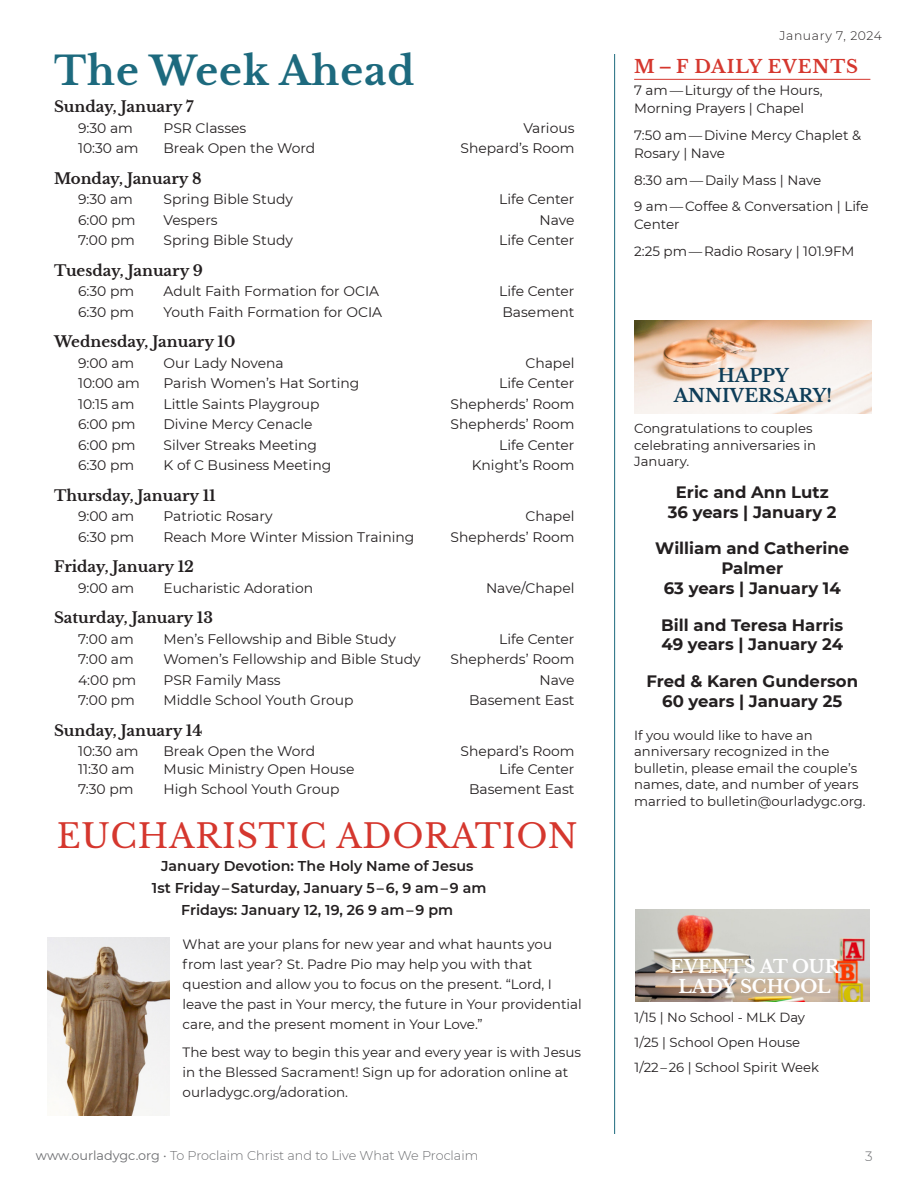
<style>
.page{position:relative;width:918px;height:1188px;background:#fff}
.page>*{position:absolute;margin:0;border:0;box-sizing:border-box;transform-origin:0 0}
.t1{font:700 39px "Libre Baskerville";letter-spacing:.025em;color:#1d6a7e}
.t2{font:33px "Libre Baskerville";letter-spacing:.025em;color:#d5372e}
.Sidebar_Title{font:700 18px/19.8px "Libre Baskerville";color:#fff;text-align:center}
.Sidebar_Title-2{font:700 18px/19.8px "Libre Baskerville";color:#0e3d58;text-align:center}
.Sidebar_Title-3{font:700 18px "Libre Baskerville";letter-spacing:.05em;color:#d5372e}
.Anniversary_Names___Dates{font:700 16.5px/19.8px "Montserrat";color:#231f20;text-align:center}
.Date{font:700 15px "Libre Baskerville";color:#231f20}
.Sidebar_subtitle{font:600 14.25px "Montserrat";color:#231f20}
.Calendar_Listing{font:13.8px "Montserrat";color:#231f20}
.Body_Copy{font:13.5px/20px "Montserrat";color:#231f20}
.M-F_Daily_Events{font:13.5px/18px "Montserrat";color:#231f20}
.t3{font:300 13.5px "Montserrat";color:#6c6d70}
.Anniversary_Names___Dates-2{font:13.2px/16.5px "Montserrat";color:#231f20}
.Sidebar_Copy{font:13.2px/16.5px "Montserrat";color:#231f20}
.t4{font:300 12.75px "Montserrat";color:#6c6d70}
.t5{font:300 12.3px "Montserrat";letter-spacing:.05em;color:#231f20}
.s1{font-weight:400}
</style>
<div class="page">
<hr style="left:614px;top:54px;width:1px;height:1080px;background:#1d6a7e">
<hr style="left:634px;top:79px;width:236px;height:1px;background:#d5372e">
<img style="left:635px;top:909px;width:234px;height:93px">
<img style="left:47px;top:937px;width:122px;height:179px">
<img style="left:635px;top:320px;width:236px;height:93px">
<p class="t1" style="left:54px;top:47px;width:362px">The Week Ahead</p>
<p class="Date" style="left:54px;top:98px;width:141px">Sunday, January 7</p>
<p class="Calendar_Listing" style="left:78px;top:118px;width:56px">9:30 am</p>
<p class="Calendar_Listing" style="left:164px;top:118px;width:84px">PSR Classes</p>
<p class="Calendar_Listing" style="left:523px;top:118px;width:53px">Various</p>
<p class="Calendar_Listing" style="left:78px;top:139px;width:62px">10:30 am</p>
<p class="Calendar_Listing" style="left:164px;top:139px;width:153px">Break Open the Word</p>
<p class="Calendar_Listing" style="left:461px;top:139px;width:115px">Shepard’s Room</p>
<p class="Date" style="left:54px;top:169px;width:149px">Monday, January 8</p>
<p class="Calendar_Listing" style="left:78px;top:190px;width:56px">9:30 am</p>
<p class="Calendar_Listing" style="left:164px;top:190px;width:131px">Spring Bible Study</p>
<p class="Calendar_Listing" style="left:499px;top:190px;width:77px">Life Center</p>
<p class="Calendar_Listing" style="left:78px;top:210px;width:59px">6:00 pm</p>
<p class="Calendar_Listing" style="left:164px;top:210px;width:56px">Vespers</p>
<p class="Calendar_Listing" style="left:539px;top:210px;width:37px">Nave</p>
<p class="Calendar_Listing" style="left:78px;top:231px;width:58px">7:00 pm</p>
<p class="Calendar_Listing" style="left:164px;top:231px;width:131px">Spring Bible Study</p>
<p class="Calendar_Listing" style="left:499px;top:231px;width:77px">Life Center</p>
<p class="Date" style="left:54px;top:261px;width:151px">Tuesday, January 9</p>
<p class="Calendar_Listing" style="left:78px;top:282px;width:58px">6:30 pm</p>
<p class="Calendar_Listing" style="left:164px;top:282px;width:217px">Adult Faith Formation for OCIA</p>
<p class="Calendar_Listing" style="left:499px;top:282px;width:77px">Life Center</p>
<p class="Calendar_Listing" style="left:78px;top:302px;width:58px">6:30 pm</p>
<p class="Calendar_Listing" style="left:164px;top:302px;width:220px">Youth Faith Formation for OCIA</p>
<p class="Calendar_Listing" style="left:503px;top:302px;width:73px">Basement</p>
<p class="Date" style="left:54px;top:333px;width:183px">Wednesday, January 10</p>
<p class="Calendar_Listing" style="left:78px;top:353px;width:58px">9:00 am</p>
<p class="Calendar_Listing" style="left:164px;top:353px;width:122px">Our Lady Novena</p>
<p class="Calendar_Listing" style="left:525px;top:353px;width:51px">Chapel</p>
<p class="Calendar_Listing" style="left:78px;top:374px;width:64px">10:00 am</p>
<p class="Calendar_Listing" style="left:164px;top:374px;width:197px">Parish Women’s Hat Sorting</p>
<p class="Calendar_Listing" style="left:499px;top:374px;width:77px">Life Center</p>
<p class="Calendar_Listing" style="left:78px;top:394px;width:58px">10:15 am</p>
<p class="Calendar_Listing" style="left:164px;top:394px;width:158px">Little Saints Playgroup</p>
<p class="Calendar_Listing" style="left:451px;top:394px;width:125px">Shepherds’ Room</p>
<p class="Calendar_Listing" style="left:78px;top:415px;width:59px">6:00 pm</p>
<p class="Calendar_Listing" style="left:164px;top:415px;width:151px">Divine Mercy Cenacle</p>
<p class="Calendar_Listing" style="left:451px;top:415px;width:125px">Shepherds’ Room</p>
<p class="Calendar_Listing" style="left:78px;top:435px;width:59px">6:00 pm</p>
<p class="Calendar_Listing" style="left:164px;top:435px;width:155px">Silver Streaks Meeting</p>
<p class="Calendar_Listing" style="left:499px;top:435px;width:77px">Life Center</p>
<p class="Calendar_Listing" style="left:78px;top:456px;width:58px">6:30 pm</p>
<p class="Calendar_Listing" style="left:164px;top:456px;width:169px">K of C Business Meeting</p>
<p class="Calendar_Listing" style="left:472px;top:456px;width:104px">Knight’s Room</p>
<p class="Date" style="left:54px;top:486px;width:163px">Thursday, January 11</p>
<p class="Calendar_Listing" style="left:78px;top:507px;width:58px">9:00 am</p>
<p class="Calendar_Listing" style="left:164px;top:507px;width:111px">Patriotic Rosary</p>
<p class="Calendar_Listing" style="left:525px;top:507px;width:51px">Chapel</p>
<p class="Calendar_Listing" style="left:78px;top:527px;width:58px">6:30 pm</p>
<p class="Calendar_Listing" style="left:164px;top:527px;width:252px">Reach More Winter Mission Training</p>
<p class="Calendar_Listing" style="left:451px;top:527px;width:125px">Shepherds’ Room</p>
<p class="Date" style="left:54px;top:558px;width:142px">Friday, January 12</p>
<p class="Calendar_Listing" style="left:78px;top:578px;width:58px">9:00 am</p>
<p class="Calendar_Listing" style="left:164px;top:578px;width:151px">Eucharistic Adoration</p>
<p class="Calendar_Listing" style="left:486px;top:578px;width:90px">Nave/Chapel</p>
<p class="Date" style="left:54px;top:609px;width:160px">Saturday, January 13</p>
<p class="Calendar_Listing" style="left:78px;top:629px;width:57px">7:00 am</p>
<p class="Calendar_Listing" style="left:164px;top:629px;width:234px">Men’s Fellowship and Bible Study</p>
<p class="Calendar_Listing" style="left:499px;top:629px;width:77px">Life Center</p>
<p class="Calendar_Listing" style="left:78px;top:650px;width:57px">7:00 am</p>
<p class="Calendar_Listing" style="left:164px;top:650px;width:259px">Women’s Fellowship and Bible Study</p>
<p class="Calendar_Listing" style="left:451px;top:650px;width:125px">Shepherds’ Room</p>
<p class="Calendar_Listing" style="left:78px;top:670px;width:60px">4:00 pm</p>
<p class="Calendar_Listing" style="left:164px;top:670px;width:119px">PSR Family Mass</p>
<p class="Calendar_Listing" style="left:539px;top:670px;width:37px">Nave</p>
<p class="Calendar_Listing" style="left:78px;top:691px;width:58px">7:00 pm</p>
<p class="Calendar_Listing" style="left:164px;top:691px;width:192px">Middle School Youth Group</p>
<p class="Calendar_Listing" style="left:469px;top:691px;width:107px">Basement East</p>
<p class="Date" style="left:54px;top:721px;width:150px">Sunday, January 14</p>
<p class="Calendar_Listing" style="left:78px;top:742px;width:62px">10:30 am</p>
<p class="Calendar_Listing" style="left:164px;top:742px;width:153px">Break Open the Word</p>
<p class="Calendar_Listing" style="left:461px;top:742px;width:115px">Shepard’s Room</p>
<p class="Calendar_Listing" style="left:78px;top:759px;width:58px">11:30 am</p>
<p class="Calendar_Listing" style="left:164px;top:759px;width:192px">Music Ministry Open House</p>
<p class="Calendar_Listing" style="left:499px;top:759px;width:77px">Life Center</p>
<p class="Calendar_Listing" style="left:78px;top:780px;width:57px">7:30 pm</p>
<p class="Calendar_Listing" style="left:164px;top:780px;width:178px">High School Youth Group</p>
<p class="Calendar_Listing" style="left:469px;top:780px;width:107px">Basement East</p>
<p class="t2" style="left:57px;top:816px;width:523px">EUCHARISTIC ADORATION</p>
<p class="Sidebar_subtitle" style="left:161px;top:856px;width:314px">January Devotion: The Holy Name of Jesus</p>
<p class="Sidebar_subtitle" style="left:152px;top:878px;width:336px">1st Friday – Saturday, January 5 – 6, 9 am – 9 am</p>
<p class="Sidebar_subtitle" style="left:181px;top:900px;width:274px">Fridays: January 12, 19, 26 9 am – 9 pm</p>
<p class="Body_Copy" style="left:183px;top:934px;width:401px">What are your plans for new year and what haunts you from last year? St. Padre Pio may help you with that question and allow you to focus on the present. “Lord, I leave the past in Your mercy, the future in Your providential care, and the present moment in Your Love.”</p>
<p class="Body_Copy" style="left:183px;top:1042px;width:400px">The best way to begin this year and every year is with Jesus in the Blessed Sacrament! Sign up for adoration online at ourladygc.org/adoration.</p>
<p class="t5" style="left:779px;top:27px;width:104px">January 7, 2024</p>
<p class="Sidebar_Title-3" style="left:634px;top:55px;width:225px">M – F DAILY EVENTS</p>
<p class="M-F_Daily_Events" style="left:634px;top:81px;width:190px">7 am — Liturgy of the Hours,<br>Morning Prayers | Chapel</p>
<p class="M-F_Daily_Events" style="left:634px;top:126px;width:229px">7:50 am — Divine Mercy Chaplet &amp;<br>Rosary | Nave</p>
<p class="M-F_Daily_Events" style="left:634px;top:170px;width:189px">8:30 am — Daily Mass | Nave</p>
<p class="M-F_Daily_Events" style="left:634px;top:197px;width:236px">9 am — Coffee &amp; Conversation | Life<br>Center</p>
<p class="M-F_Daily_Events" style="left:634px;top:242px;width:222px">2:25 pm — Radio Rosary | 101.9FM</p>
<p class="Sidebar_Title-2" style="left:674px;top:366px;width:160px">HAPPY<br>ANNIVERSARY!</p>
<p class="Sidebar_Copy" style="left:634px;top:420px;width:183px">Congratulations to couples celebrating anniversaries in<br>January.</p>
<p class="Anniversary_Names___Dates" style="left:668px;top:481px;width:170px">Eric and Ann Lutz<br>36 years | January 2</p>
<p class="Anniversary_Names___Dates" style="left:655px;top:538px;width:196px">William and Catherine<br>Palmer<br>63 years | January 14</p>
<p class="Anniversary_Names___Dates" style="left:661px;top:614px;width:183px;text-align:left">Bill and Teresa Harris<br>49 years | January 24</p>
<p class="Anniversary_Names___Dates" style="left:646px;top:670px;width:213px">Fred &amp; Karen Gunderson<br>60 years | January 25</p>
<p class="Anniversary_Names___Dates-2" style="left:634px;top:726px;width:233px">If you would like to have an anniversary recognized in the bulletin, please email the couple’s names, date, and number of years married to bulletin@ourladygc.org.</p>
<p class="Sidebar_Title" style="left:670px;top:957px;width:171px">EVENTS AT OUR<br>LADY SCHOOL</p>
<p class="Sidebar_Copy" style="left:635px;top:1008px;width:172px">1/15 | No School - MLK Day</p>
<p class="Sidebar_Copy" style="left:635px;top:1033px;width:167px">1/25 | School Open House</p>
<p class="Sidebar_Copy" style="left:635px;top:1058px;width:186px">1/22 – 26 | School Spirit Week</p>
<p class="t4" style="left:36px;top:1147px;width:444px"><span class="s1">www.ourladygc.org</span> • To Proclaim Christ and to Live What We Proclaim</p>
<p class="t3" style="left:865px;top:1147px;width:9px">3</p>
</div>
